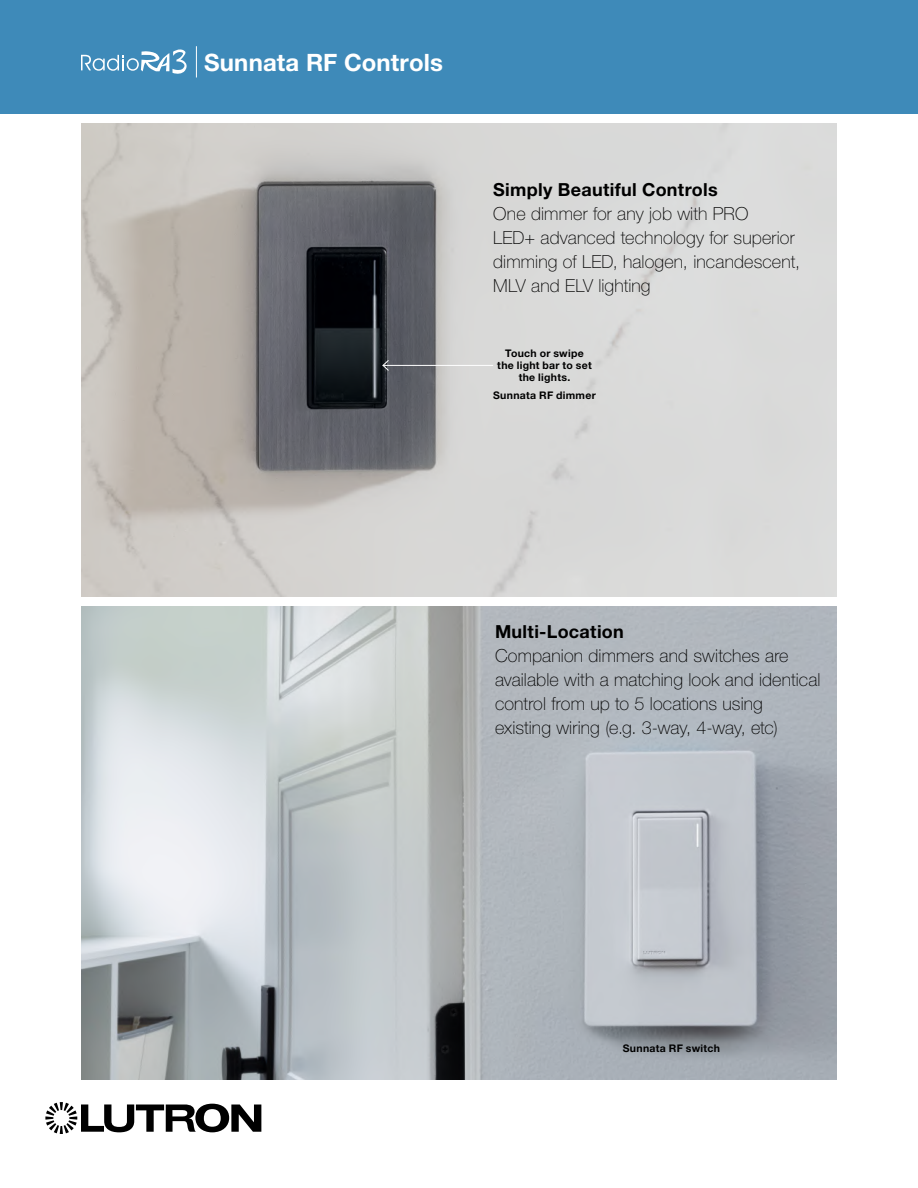
<style>
.page{position:relative;width:918px;height:1188px;background:#fff}
.page>*{position:absolute;margin:0;border:0;box-sizing:border-box;transform-origin:0 0}
.t1{font:700 24px "Helvetica Neue LT Std";letter-spacing:.005em;color:#fff}
.t2{font:100 18px/24px "Helvetica Neue LT Std";letter-spacing:.005em;color:#000}
.t3{font:700 18px "Helvetica Neue LT Std";letter-spacing:.015em;color:#000}
.t4{font:700 10.5px/12px "Helvetica Neue LT Std";letter-spacing:.025em;color:#000;text-align:center}
</style>
<div class="page">
<svg style="left:45px;top:1102px;width:216px;height:32px"></svg>
<div style="left:0;top:0;width:918px;height:114px;background:#3e8ab9"></div>
<svg style="left:81px;top:49px;width:106px;height:25px"></svg>
<hr style="left:196px;top:46px;width:1px;height:32px;background:#fff">
<img style="left:81px;top:606px;width:756px;height:474px">
<img style="left:81px;top:123px;width:756px;height:474px">
<hr style="left:383px;top:365px;width:110px;height:1px;background:#fff">
<svg style="left:382px;top:360px;width:7px;height:11px"></svg>
<h1 class="t1" style="left:204px;top:47px;width:240px">Sunnata RF Controls</h1>
<p class="t3" style="left:493px;top:179px;width:226px">Simply Beautiful Controls</p>
<p class="t2" style="left:493px;top:202px;width:308px">One dimmer for any job with PRO<br>LED+ advanced technology for superior dimming of LED, halogen, incandescent,<br>MLV and ELV lighting</p>
<p class="t4" style="left:497px;top:347px;width:96px">Touch or swipe the light bar to set the lights.</p>
<p class="t4" style="left:493px;top:389px;width:104px">Sunnata RF dimmer</p>
<p class="t3" style="left:495px;top:620px;width:130px">Multi-Location</p>
<p class="t2" style="left:495px;top:643px;width:327px">Companion dimmers and switches are available with a matching look and identical control from up to 5 locations using existing wiring (e.g. 3-way, 4-way, etc)</p>
<p class="t4" style="left:623px;top:1042px;width:99px">Sunnata RF switch</p>
</div>
